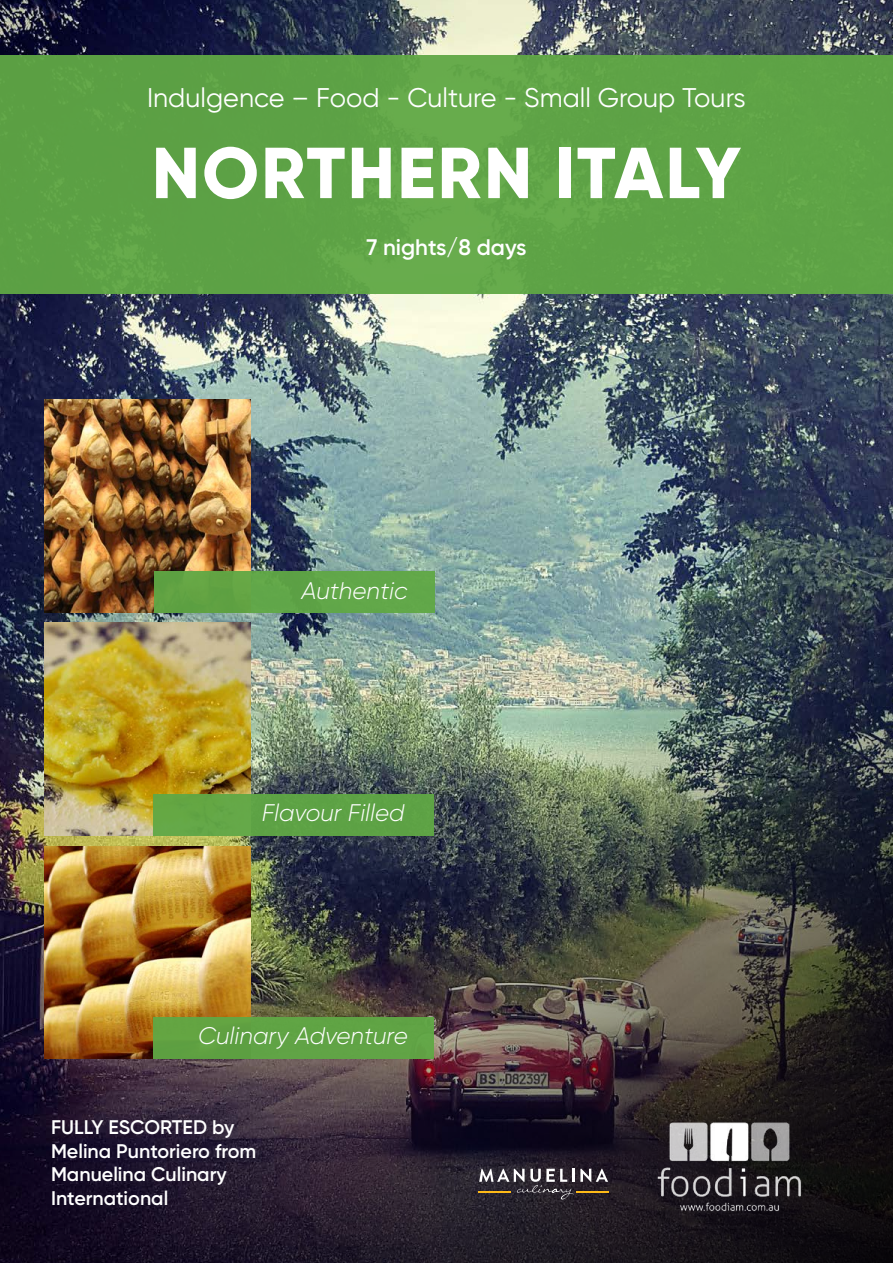
<style>
.page{position:relative;width:893px;height:1263px;background:#fff}
.page>*{position:absolute;margin:0;border:0;box-sizing:border-box;transform-origin:0 0}
.t1{font:800 72px "Gilroy";letter-spacing:.03em;color:#fff}
.t2{font:27px "Gilroy";color:#fff}
.t3{font:italic 300 24px "Gilroy";color:#fff}
.t4{font:600 22.5px "Gilroy";color:#fff}
.t5{font:600 19.65px/23.7px "Gilroy";color:#fff}
</style>
<div class="page">
<img style="left:0;top:0;width:893px;height:325px">
<img style="left:0;top:325px;width:893px;height:938px">
<img style="left:45px;top:846px;width:206px;height:213px">
<img style="left:45px;top:623px;width:206px;height:213px">
<img style="left:45px;top:400px;width:206px;height:212px">
<div style="left:0;top:55px;width:893px;height:238px;background:#60a845"></div>
<div style="left:154px;top:571px;width:281px;height:42px;background:#60a845"></div>
<div style="left:153px;top:794px;width:281px;height:42px;background:#60a845"></div>
<div style="left:153px;top:1017px;width:281px;height:42px;background:#60a845"></div>
<img style="left:649px;top:1113px;width:162px;height:108px">
<hr style="left:576px;top:1191px;width:33px;height:1px;background:#feba17">
<svg style="left:479px;top:1169px;width:95px;height:30px"></svg>
<svg style="left:580px;top:1169px;width:28px;height:13px"></svg>
<h2 class="t2" style="left:147px;top:81px;width:600px">Indulgence – Food - Culture - Small Group Tours</h2>
<h1 class="t1" style="left:152px;top:128px;width:591px">NORTHERN ITALY</h1>
<p class="t4" style="left:366px;top:233px;width:162px">7 nights/8 days</p>
<p class="t3" style="left:301px;top:575px;width:108px">Authentic</p>
<p class="t3" style="left:262px;top:798px;width:144px">Flavour Filled</p>
<p class="t3" style="left:198px;top:1021px;width:211px">Culinary Adventure</p>
<p class="t5" style="left:51px;top:1115px;width:207px">FULLY ESCORTED by<br>Melina Puntoriero from<br>Manuelina Culinary<br>International</p>
</div>
